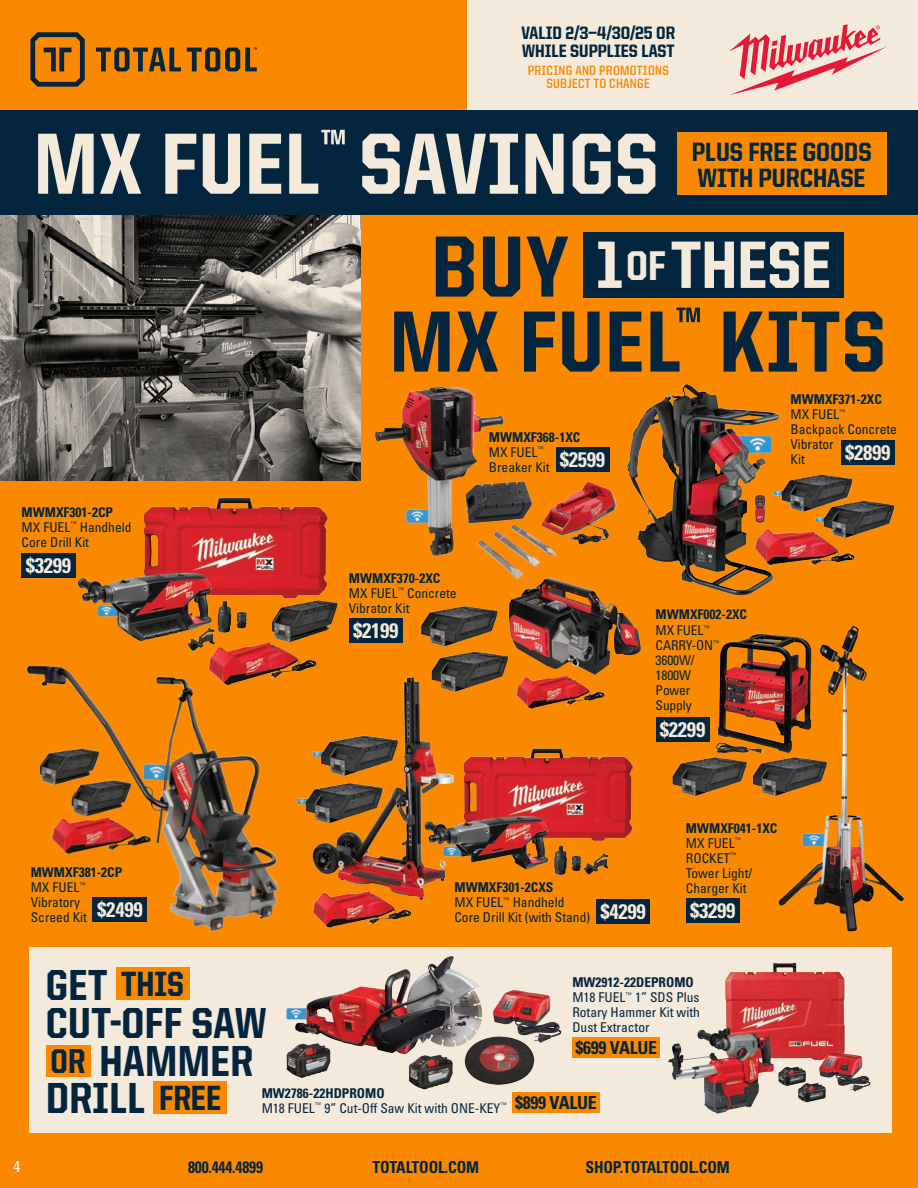
<style>
.page{position:relative;width:918px;height:1188px;background:#fff}
.page>*{position:absolute;margin:0;border:0;box-sizing:border-box;transform-origin:0 0}
.t1{font:800 87px "United Sans Semi Cond";letter-spacing:.01em;color:#f4eadb}
.t2{font:800 87px "United Sans Semi Cond";letter-spacing:.02em;color:#03253d}
.t3{font:800 67.2px "United Sans Semi Cond";color:#f4eadb}
.t4{font:800 43.5px/37.8px "United Sans Semi Cond";letter-spacing:.01em;color:#03253d}
.t5{font:800 35.1px "United Sans Semi Cond";color:#03253d;scale:.96 1}
.t6{font:800 34.5px "United Sans Semi Cond";color:#03253d;scale:.96 1}
.t7{font:800 26.55px/26.5px "United Sans Semi Cond";color:#03253d}
.t8{font:700 condensed 21px "Univers LT Pro";letter-spacing:-.015em;color:#f4eadb}
.t9{font:800 18px "United Sans Semi Cond";color:#03253d}
.t10{font:700 condensed 18px "Univers LT Pro";letter-spacing:-.015em;color:#03253d}
.t11{font:700 condensed 16.5px "Univers LT Pro";letter-spacing:-.01em;color:#03253d;scale:.95 1}
.t12{font:condensed 15.75px "Univers LT Pro";color:#f9f6f0}
.t13{font:condensed 13.5px/15px "Univers LT Pro";color:#03253d}
.t14{font:700 condensed 13.5px "Univers LT Pro";color:#03253d}
.t15{font:700 13.5px "United Sans Semi Cond";letter-spacing:.02em;color:#fa8900}
.s1{font-size:41.7px}
</style>
<div class="page">
<div style="left:0;top:200px;width:918px;height:961px;background:#fa8900"></div>
<div style="left:29px;top:947px;width:862px;height:186px;background:#f4eadb"></div>
<div style="left:116px;top:968px;width:73px;height:32px;background:#fa8900"></div>
<div style="left:46px;top:1046px;width:44px;height:31px;background:#fa8900"></div>
<div style="left:154px;top:1081px;width:73px;height:32px;background:#fa8900"></div>
<img style="left:286px;top:956px;width:279px;height:137px">
<div style="left:512px;top:1093px;width:88px;height:20px;background:#fa8900"></div>
<img style="left:658px;top:962px;width:213px;height:152px">
<div style="left:572px;top:1038px;width:88px;height:20px;background:#fa8900"></div>
<img style="left:0;top:215px;width:361px;height:265px">
<div style="left:0;top:107px;width:918px;height:108px;background:#03253d"></div>
<div style="left:677px;top:132px;width:209px;height:63px;background:#fa8900"></div>
<img style="left:300px;top:719px;width:333px;height:209px">
<div style="left:0;top:0;width:469px;height:110px;background:#fa8900"></div>
<svg style="left:96px;top:48px;width:161px;height:23px"></svg>
<svg style="left:30px;top:32px;width:55px;height:55px"></svg>
<div style="left:468px;top:0;width:450px;height:110px;background:#f4eadb"></div>
<svg style="left:729px;top:24px;width:158px;height:71px"></svg>
<div style="left:0;top:1141px;width:918px;height:47px;background:#fa8900"></div>
<img style="left:778px;top:625px;width:127px;height:307px">
<div style="left:686px;top:898px;width:54px;height:25px;background:#03253d"></div>
<div style="left:583px;top:233px;width:261px;height:65px;background:#03253d"></div>
<img style="left:357px;top:379px;width:253px;height:193px">
<div style="left:556px;top:447px;width:54px;height:25px;background:#03253d"></div>
<img style="left:610px;top:383px;width:285px;height:213px">
<div style="left:841px;top:440px;width:54px;height:24px;background:#03253d"></div>
<img style="left:26px;top:665px;width:274px;height:267px">
<div style="left:93px;top:898px;width:54px;height:24px;background:#03253d"></div>
<img style="left:672px;top:625px;width:173px;height:188px">
<div style="left:656px;top:717px;width:54px;height:25px;background:#03253d"></div>
<div style="left:22px;top:554px;width:54px;height:24px;background:#03253d"></div>
<div style="left:596px;top:899px;width:54px;height:25px;background:#03253d"></div>
<img style="left:349px;top:572px;width:317px;height:147px">
<img style="left:54px;top:497px;width:284px;height:200px">
<p class="t9" style="left:521px;top:23px;width:155px">VALID 2/3—4/30/25 OR</p>
<p class="t9" style="left:522px;top:41px;width:154px">WHILE SUPPLIES LAST</p>
<p class="t15" style="left:528px;top:63px;width:142px">PRICING AND PROMOTIONS</p>
<p class="t15" style="left:547px;top:77px;width:105px">SUBJECT TO CHANGE</p>
<p class="t1" style="left:34px;top:117px;width:626px">MX FUEL<sup>™</sup> SAVINGS</p>
<p class="t7" style="left:692px;top:138px;width:181px">PLUS FREE GOODS<br>WITH PURCHASE</p>
<p class="t2" style="left:431px;top:220px;width:139px">BUY</p>
<p class="t3" style="left:596px;top:229px;width:237px">1 <span class="s1">OF</span> THESE</p>
<p class="t2" style="left:390px;top:295px;width:497px">MX FUEL<sup>™</sup> KITS</p>
<p class="t14" style="left:22px;top:504px;width:93px">MWMXF301-2CP</p>
<p class="t13" style="left:22px;top:519px;width:111px">MX FUEL<sup>™</sup> Handheld</p>
<p class="t13" style="left:22px;top:534px;width:69px">Core Drill Kit</p>
<p class="t8" style="left:26px;top:553px;width:47px">$3299</p>
<p class="t14" style="left:489px;top:429px;width:93px">MWMXF368-1XC</p>
<p class="t13" style="left:489px;top:444px;width:57px">MX FUEL<sup>™</sup></p>
<p class="t13" style="left:489px;top:459px;width:62px">Breaker Kit</p>
<p class="t8" style="left:560px;top:447px;width:47px">$2599</p>
<p class="t14" style="left:349px;top:570px;width:93px">MWMXF370-2XC</p>
<p class="t13" style="left:349px;top:585px;width:109px">MX FUEL<sup>™</sup> Concrete</p>
<p class="t13" style="left:349px;top:600px;width:62px">Vibrator Kit</p>
<p class="t8" style="left:353px;top:618px;width:47px">$2199</p>
<p class="t14" style="left:791px;top:391px;width:93px">MWMXF371-2XC</p>
<p class="t13" style="left:791px;top:407px;width:57px">MX FUEL<sup>™</sup></p>
<p class="t13" style="left:791px;top:422px;width:108px">Backpack Concrete</p>
<p class="t13" style="left:791px;top:437px;width:45px">Vibrator</p>
<p class="t13" style="left:791px;top:452px;width:16px">Kit</p>
<p class="t8" style="left:845px;top:439px;width:47px">$2899</p>
<p class="t14" style="left:656px;top:605px;width:93px">MWMXF002-2XC</p>
<p class="t13" style="left:656px;top:622px;width:56px">MX FUEL<sup>™</sup></p>
<p class="t13" style="left:656px;top:637px;width:65px">CARRY-ON<sup>™</sup></p>
<p class="t13" style="left:656px;top:652px;width:41px">3600W/</p>
<p class="t13" style="left:656px;top:667px;width:37px">1800W</p>
<p class="t13" style="left:656px;top:682px;width:36px">Power</p>
<p class="t13" style="left:656px;top:697px;width:38px">Supply</p>
<p class="t8" style="left:660px;top:716px;width:47px">$2299</p>
<p class="t14" style="left:31px;top:864px;width:93px">MWMXF381-2CP</p>
<p class="t13" style="left:31px;top:879px;width:57px">MX FUEL<sup>™</sup></p>
<p class="t13" style="left:31px;top:894px;width:51px">Vibratory</p>
<p class="t13" style="left:31px;top:909px;width:58px">Screed Kit</p>
<p class="t8" style="left:97px;top:897px;width:47px">$2499</p>
<p class="t14" style="left:454px;top:879px;width:100px">MWMXF301-2CXS</p>
<p class="t13" style="left:454px;top:894px;width:111px">MX FUEL<sup>™</sup> Handheld</p>
<p class="t13" style="left:454px;top:909px;width:137px">Core Drill Kit (with Stand)</p>
<p class="t8" style="left:601px;top:899px;width:47px">$4299</p>
<p class="t14" style="left:686px;top:819px;width:93px">MWMXF041-1XC</p>
<p class="t13" style="left:686px;top:835px;width:57px">MX FUEL<sup>™</sup></p>
<p class="t13" style="left:686px;top:850px;width:52px">ROCKET<sup>™</sup></p>
<p class="t13" style="left:686px;top:865px;width:68px">Tower Light/</p>
<p class="t13" style="left:686px;top:880px;width:62px">Charger Kit</p>
<p class="t8" style="left:690px;top:898px;width:47px">$3299</p>
<p class="t4" style="left:46px;top:966px;width:63px">GET</p>
<p class="t5" style="left:121px;top:966px;width:67px">THIS</p>
<p class="t4" style="left:46px;top:1004px;width:222px">CUT-OFF SAW</p>
<p class="t6" style="left:51px;top:1043px;width:38px">OR</p>
<p class="t14" style="left:572px;top:974px;width:123px">MW2912-22DEPROMO</p>
<p class="t13" style="left:572px;top:990px;width:129px">M18 FUEL<sup>™</sup> 1” SDS Plus<br>Rotary Hammer Kit with</p>
<p class="t13" style="left:572px;top:1020px;width:79px">Dust Extractor</p>
<p class="t10" style="left:575px;top:1037px;width:83px">$699 VALUE</p>
<p class="t4" style="left:46px;top:1041px;width:209px;text-indent:53px">HAMMER<br>DRILL</p>
<p class="t5" style="left:159px;top:1079px;width:66px">FREE</p>
<p class="t14" style="left:262px;top:1085px;width:124px">MW2786-22HDPROMO</p>
<p class="t13" style="left:262px;top:1100px;width:247px">M18 FUEL<sup>™</sup> 9” Cut-Off Saw Kit with ONE-KEY<sup>™</sup></p>
<p class="t10" style="left:515px;top:1092px;width:83px">$899 VALUE</p>
<p class="t12" style="left:13px;top:1157px;width:8px">4</p>
<p class="t11" style="left:188px;top:1157px;width:80px">800.444.4899</p>
<p class="t11" style="left:372px;top:1157px;width:114px">TOTALTOOL.COM</p>
<p class="t11" style="left:585px;top:1157px;width:153px">SHOP.TOTALTOOL.COM</p>
</div>
